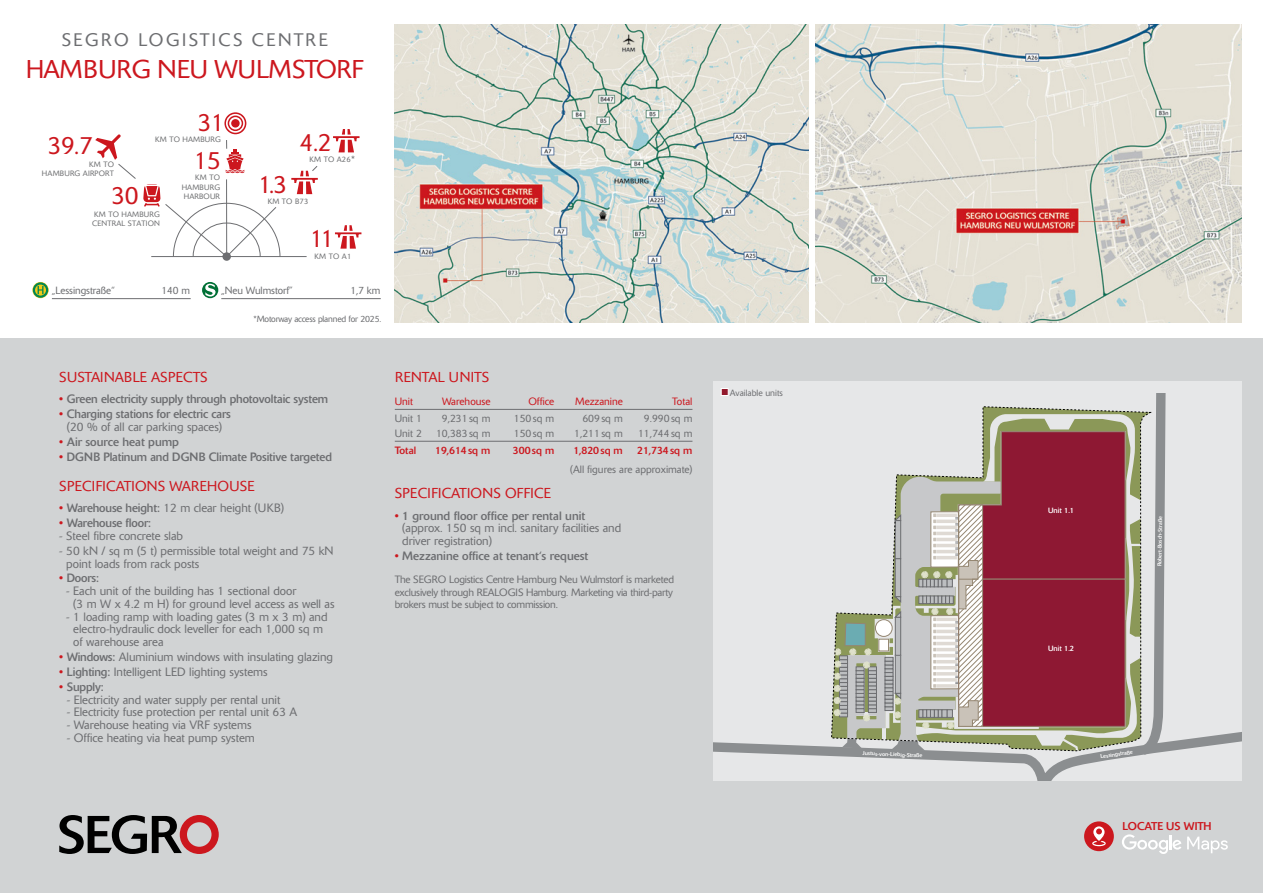
<style>
.page{position:relative;width:1263px;height:893px;background:#fff}
.page>*{position:absolute;margin:0;border:0;box-sizing:border-box;transform-origin:0 0}
.t1{font:300 29.25px "Delta BQ";letter-spacing:.04em;color:#6e6f71}
.t2{font:300 25.5px "Delta BQ";color:#cc171e}
.t3{font:300 24.6px "Delta BQ";letter-spacing:-.025em;color:#cc171e}
.t4{font:300 18px "Delta BQ";letter-spacing:.14em;color:#6d6e71}
.t5{font:300 14.25px "Delta BQ";letter-spacing:.02em;color:#cc171e}
.t6{font:300 14.25px "Delta BQ";color:#cc171e}
.t7{font:300 12px/12.8px "Delta BQ";color:#6d6e71}
.t8{font:12px/12.8px "Delta BQ";letter-spacing:-.01em;color:#6d6e71;text-align:center}
.t9{font:11.25px "Delta BQ";letter-spacing:-.01em;color:#cc171e}
.t10{font:300 10.5px/12.8px "Delta BQ";color:#6d6e71;text-align:justify}
.t11{font:10.5px "Delta BQ";color:#cc171e}
.t12{font:300 10.5px "Delta BQ";color:#cc171e}
.t13{font:300 10.35px "Delta BQ";letter-spacing:-.005em;color:#6d6e71}
.t14{font:300 9px "Delta BQ";color:#6d6e71}
.t15{font:300 8.85px "Delta BQ";letter-spacing:-.02em;color:#6d6e71}
.t16{font:300 7.65px/9.3px "Delta BQ";letter-spacing:.02em;color:#6e6f71;text-align:right}
.t17{font:7.5px "Delta BQ";color:#fff}
.t18{font:5.7px "Delta BQ";color:#fff}
.s1{color:#cc171e}
.s2{font-weight:300}
.s3{font-weight:400;color:#cc171e}
.s4{font-weight:400}
</style>
<div class="page">
<div style="left:0;top:339px;width:1263px;height:554px;background:#d1d3d4"></div>
<div style="left:713px;top:381px;width:529px;height:399px;background:#e6e7e8"></div>
<svg style="left:713px;top:394px;width:529px;height:362px"></svg>
<svg style="left:831px;top:406px;width:320px;height:374px"></svg>
<div style="left:879px;top:639px;width:9px;height:12px;background:#fff"></div>
<div style="left:879px;top:639px;width:10px;height:12px;border:1px solid #948671"></div>
<div style="left:875px;top:620px;width:17px;height:16px;background:#fff;border-radius:50%"></div>
<div style="left:875px;top:619px;width:17px;height:18px;border:1px solid #948671;border-radius:50%"></div>
<svg style="left:59px;top:815px;width:160px;height:39px"></svg>
<hr style="left:395px;top:409px;width:297px;height:1px;background:#6d6e71">
<hr style="left:395px;top:441px;width:297px;height:1px;background:#6d6e71">
<div style="left:721px;top:388px;width:7px;height:8px;background:#92192c;border:1px solid #fff"></div>
<hr style="left:151px;top:256px;width:156px;height:1px;background:#6d6e71">
<div style="left:222px;top:252px;width:9px;height:9px;background:#6d6e71;border-radius:50%"></div>
<svg style="left:333px;top:129px;width:26px;height:23px"></svg>
<svg style="left:335px;top:225px;width:26px;height:24px"></svg>
<svg style="left:95px;top:134px;width:41px;height:45px"></svg>
<svg style="left:291px;top:166px;width:27px;height:28px"></svg>
<hr style="left:226px;top:179px;width:1px;height:78px;background:#6d6e71">
<svg style="left:143px;top:184px;width:137px;height:73px"></svg>
<svg style="left:224px;top:112px;width:22px;height:22px"></svg>
<svg style="left:226px;top:140px;width:18px;height:33px"></svg>
<hr style="left:52px;top:298px;width:139px;height:1px;background:#6d6e71">
<svg style="left:32px;top:282px;width:17px;height:16px"></svg>
<svg style="left:33px;top:282px;width:15px;height:16px"></svg>
<svg style="left:35px;top:285px;width:11px;height:11px"></svg>
<svg style="left:38px;top:286px;width:5px;height:8px"></svg>
<svg style="left:202px;top:282px;width:16px;height:16px"></svg>
<svg style="left:205px;top:284px;width:10px;height:12px"></svg>
<hr style="left:221px;top:298px;width:160px;height:1px;background:#6d6e71">
<img style="left:815px;top:25px;width:427px;height:297px">
<img style="left:395px;top:25px;width:413px;height:297px">
<div style="left:1084px;top:821px;width:30px;height:30px;background:#cc171e;border-radius:50%"></div>
<svg style="left:1092px;top:826px;width:14px;height:20px"></svg>
<svg style="left:1187px;top:837px;width:41px;height:16px"></svg>
<svg style="left:1122px;top:834px;width:59px;height:20px"></svg>
<h3 class="t4" style="left:62px;top:29px;width:267px">SEGRO LOGISTICS CENTRE</h3>
<h2 class="t2" style="left:26px;top:53px;width:339px">HAMBURG NEU WULMSTORF</h2>
<h3 class="t3" style="left:48px;top:131px;width:46px">39.7</h3>
<p class="t16" style="left:42px;top:160px;width:74px">KM TO<br>HAMBURG AIRPORT</p>
<h3 class="t3" style="left:111px;top:181px;width:29px">30</h3>
<h3 class="t3" style="left:198px;top:108px;width:29px">31</h3>
<p class="t16" style="left:155px;top:135px;width:67px">KM TO HAMBURG</p>
<h3 class="t3" style="left:194px;top:146px;width:29px">15</h3>
<p class="t16" style="left:182px;top:173px;width:40px;text-align:justify;text-indent:14px">KM TO HAMBURG HARBOUR</p>
<p class="t16" style="left:92px;top:210px;width:69px;text-align:left">KM TO HAMBURG<br>CENTRAL STATION</p>
<h3 class="t3" style="left:300px;top:128px;width:33px">4.2</h3>
<h3 class="t3" style="left:258px;top:169px;width:31px">1.3</h3>
<p class="t13" style="left:351px;top:153px;width:5px">*</p>
<p class="t16" style="left:309px;top:155px;width:43px">KM TO A26</p>
<p class="t16" style="left:268px;top:197px;width:42px">KM TO B73</p>
<h3 class="t3" style="left:310px;top:224px;width:26px">11</h3>
<p class="t16" style="left:314px;top:251px;width:38px">KM TO A1</p>
<h1 class="t1" style="left:44px;top:273px;width:256px">NEU WULMSTORF</h1>
<p class="t13" style="left:52px;top:285px;width:64px">„Lessingstraße“</p>
<p class="t13" style="left:161px;top:285px;width:30px">140 m</p>
<p class="t13" style="left:221px;top:285px;width:73px">„Neu Wulmstorf”</p>
<p class="t13" style="left:350px;top:285px;width:31px">1,7 km</p>
<p class="t15" style="left:254px;top:314px;width:129px">*Motorway access planned for 2025.</p>
<p class="t6" style="left:59px;top:368px;width:150px">SUSTAINABLE ASPECTS</p>
<p class="t8" style="left:59px;top:393px;width:270px"><span class="s1">•</span> Green electricity supply through photovoltaic system</p>
<p class="t8" style="left:59px;top:407px;width:173px"><span class="s1">•</span> Charging stations for electric cars <span class="s2">(20 % of all car parking spaces)</span></p>
<p class="t8" style="left:59px;top:436px;width:121px"><span class="s1">•</span> Air source heat pump</p>
<p class="t8" style="left:59px;top:451px;width:274px"><span class="s1">•</span> DGNB Platinum and DGNB Climate Positive targeted</p>
<p class="t5" style="left:59px;top:478px;width:197px">SPECIFICATIONS WAREHOUSE</p>
<p class="t7" style="left:59px;top:502px;width:226px"><span class="s3">•</span> <span class="s4">Warehouse height:</span> 12 m clear height (UKB)</p>
<p class="t8" style="left:59px;top:517px;width:93px"><span class="s1">•</span> Warehouse floor:</p>
<p class="t7" style="left:59px;top:529px;width:125px">- Steel fibre concrete slab</p>
<p class="t7" style="left:66px;top:544px;width:269px;text-indent:-7px">- 50 kN / sq m (5 t) permissible total weight and 75 kN point loads from rack posts</p>
<p class="t8" style="left:59px;top:572px;width:41px"><span class="s1">•</span> Doors:</p>
<p class="t7" style="left:73px;top:585px;width:263px;text-indent:-7px">- Each unit of the building has 1 sectional door<br>(3 m W x 4.2 m H) for ground level access as well as</p>
<p class="t7" style="left:73px;top:610px;width:256px;text-indent:-7px">- 1 loading ramp with loading gates (3 m x 3 m) and electro-hydraulic dock leveller for each 1,000 sq m of warehouse area</p>
<p class="t7" style="left:59px;top:651px;width:275px"><span class="s3">•</span> <span class="s4">Windows:</span> Aluminium windows with insulating glazing</p>
<p class="t7" style="left:59px;top:665px;width:210px"><span class="s3">•</span> <span class="s4">Lighting:</span> Intelligent LED lighting systems</p>
<p class="t8" style="left:59px;top:680px;width:46px"><span class="s1">•</span> Supply:</p>
<p class="t7" style="left:67px;top:693px;width:215px">- Electricity and water supply per rental unit</p>
<p class="t7" style="left:67px;top:706px;width:232px">- Electricity fuse protection per rental unit 63 A</p>
<p class="t7" style="left:67px;top:719px;width:186px">- Warehouse heating via VRF systems</p>
<p class="t7" style="left:67px;top:731px;width:190px">- Office heating via heat pump system</p>
<p class="t6" style="left:395px;top:368px;width:95px">RENTAL UNITS</p>
<p class="t12" style="left:395px;top:395px;width:20px">Unit</p>
<p class="t12" style="left:442px;top:395px;width:50px">Warehouse</p>
<p class="t12" style="left:528px;top:395px;width:27px">Office</p>
<p class="t12" style="left:575px;top:395px;width:49px">Mezzanine</p>
<p class="t12" style="left:672px;top:395px;width:22px">Total</p>
<p class="t10" style="left:395px;top:412px;width:29px">Unit 1</p>
<p class="t10" style="left:442px;top:412px;width:50px">9,231sq m</p>
<p class="t10" style="left:514px;top:412px;width:42px">150sq m</p>
<p class="t10" style="left:582px;top:412px;width:42px">609sq m</p>
<p class="t10" style="left:644px;top:412px;width:50px">9.990sq m</p>
<p class="t10" style="left:395px;top:427px;width:29px">Unit 2</p>
<p class="t10" style="left:436px;top:427px;width:56px">10,383sq m</p>
<p class="t10" style="left:514px;top:427px;width:42px">150sq m</p>
<p class="t10" style="left:574px;top:427px;width:50px">1,211sq m</p>
<p class="t10" style="left:638px;top:427px;width:56px">11,744sq m</p>
<p class="t11" style="left:395px;top:444px;width:23px">Total</p>
<p class="t11" style="left:435px;top:444px;width:57px">19,614sq m</p>
<p class="t11" style="left:513px;top:444px;width:43px">300sq m</p>
<p class="t11" style="left:573px;top:444px;width:51px">1,820sq m</p>
<p class="t11" style="left:637px;top:444px;width:57px">21,734sq m</p>
<p class="t10" style="left:570px;top:463px;width:124px">(All figures are approximate)</p>
<p class="t5" style="left:395px;top:485px;width:158px">SPECIFICATIONS OFFICE</p>
<p class="t7" style="left:402px;top:509px;width:220px;text-indent:-8px"><span class="s3">•</span> <span class="s4">1 ground floor office per rental unit </span>(approx. 150 sq m incl. sanitary facilities and driver registration)</p>
<p class="t8" style="left:395px;top:549px;width:195px"><span class="s1">•</span> Mezzanine office at tenant‘s request</p>
<p class="t10" style="left:395px;top:573px;width:281px">The SEGRO Logistics Centre Hamburg Neu Wulmstorf is marketed exclusively through REALOGIS Hamburg. Marketing via third-party brokers must be subject to commission.</p>
<p class="t14" style="left:730px;top:387px;width:54px">Available units</p>
<p class="t17" style="left:1048px;top:506px;width:28px">Unit 1.1</p>
<p class="t17" style="left:1048px;top:644px;width:28px">Unit 1.2</p>
<p class="t18" style="left:1156px;top:566px;width:52px;rotate:-89deg">Robert-Bosch-Straße</p>
<p class="t18" style="left:863px;top:750px;width:61px;rotate:2deg">Justus-von-Liebig-Straße</p>
<p class="t18" style="left:1100px;top:753px;width:34px;rotate:-8deg">Lessingstraße</p>
<p class="t9" style="left:1122px;top:819px;width:91px">LOCATE US WITH</p>
</div>
